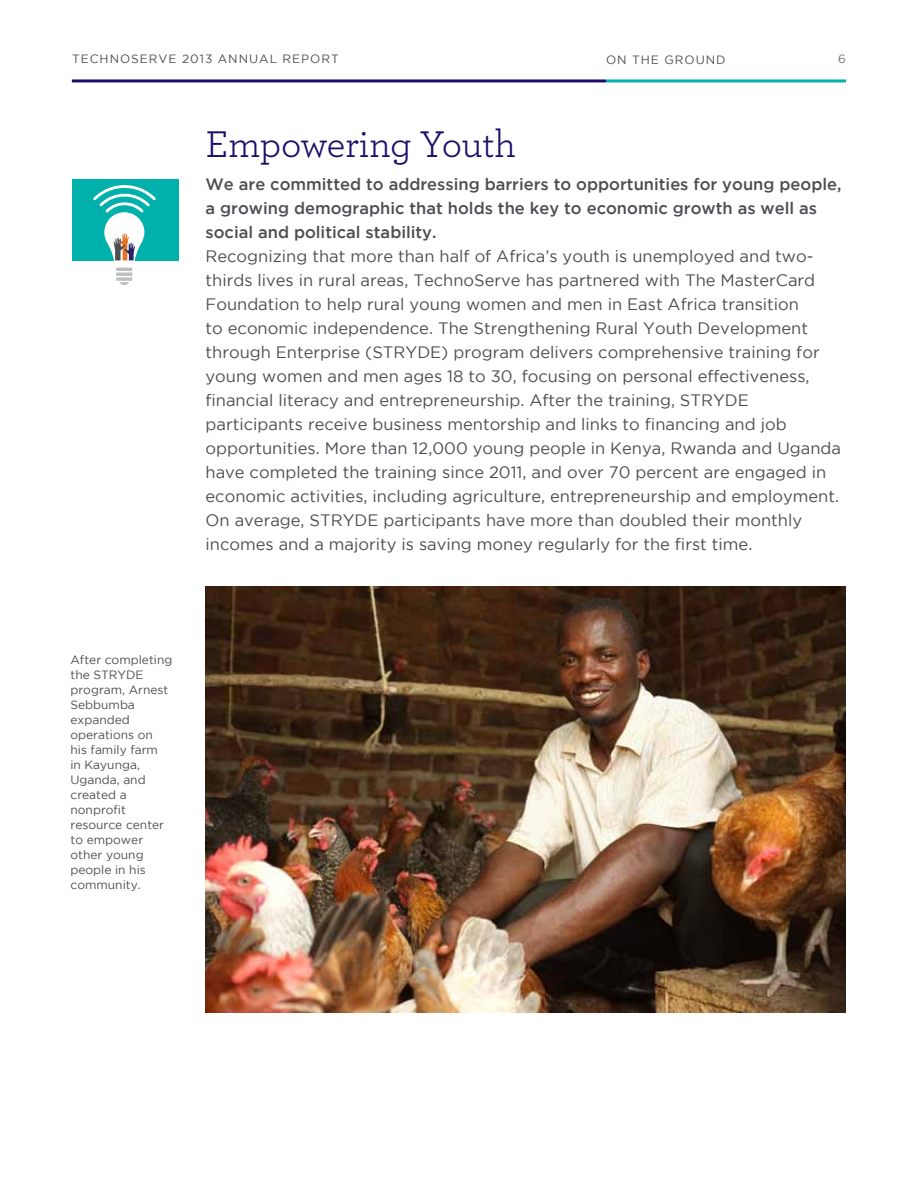
<style>
.page{position:relative;width:918px;height:1188px;background:#fff}
.page>*{position:absolute;margin:0;border:0;box-sizing:border-box;transform-origin:0 0}
.t1{font:39px "Archer";letter-spacing:-.01em;color:#1d0d69}
.t2{font:16.5px/24px "Gotham";color:#4d4e53}
.t3{font:500 16.5px/24px "Gotham";color:#4d4e53}
.t4{font:12px/15px "Gotham";color:#4d4e53}
.t5{font:12px "Gotham";letter-spacing:.08em;color:#4d4e53}
.t6{font:12px "Gotham";color:#717073}
</style>
<div class="page">
<div style="left:72px;top:179px;width:106px;height:81px;background:#00b1ab"></div>
<hr style="left:116px;top:268px;width:16px;height:3px;background:#bbbdbf">
<hr style="left:116px;top:273px;width:16px;height:3px;background:#bbbdbf">
<svg style="left:116px;top:277px;width:16px;height:4px"></svg>
<svg style="left:120px;top:282px;width:9px;height:3px"></svg>
<svg style="left:91px;top:185px;width:67px;height:76px"></svg>
<img style="left:205px;top:586px;width:641px;height:426px">
<hr style="left:606px;top:79px;width:240px;height:3px;background:#00b1ac">
<hr style="left:72px;top:79px;width:534px;height:3px;background:#1d0d69">
<p class="t5" style="left:72px;top:52px;width:268px">TECHNOSERVE 2013 ANNUAL REPORT</p>
<p class="t5" style="left:606px;top:53px;width:121px">ON THE GROUND</p>
<p class="t6" style="left:838px;top:52px;width:9px">6</p>
<h1 class="t1" style="left:206px;top:117px;width:312px">Empowering Youth</h1>
<p class="t3" style="left:206px;top:172px;width:637px">We are committed to addressing barriers to opportunities for young people, a growing demographic that holds the key to economic growth as well as social and political stability.</p>
<p class="t2" style="left:206px;top:244px;width:637px">Recognizing that more than half of Africa’s youth is unemployed and two&shy;thirds lives in rural areas, TechnoServe has partnered with The MasterCard Foundation to help rural young women and men in East Africa transition<br>to economic independence. The Strengthening Rural Youth Development through Enterprise (STRYDE) program delivers comprehensive training for young women and men ages 18 to 30, focusing on personal effectiveness, financial literacy and entrepreneurship. After the training, STRYDE participants receive business mentorship and links to financing and job opportunities. More than 12,000 young people in Kenya, Rwanda and Uganda have completed the training since 2011, and over 70 percent are engaged in economic activities, including agriculture, entrepreneurship and employment.<br>On average, STRYDE participants have more than doubled their monthly incomes and a majority is saving money regularly for the first time.</p>
<p class="t4" style="left:70px;top:652px;width:103px">After completing the STRYDE program, Arnest<br>Sebbumba expanded operations on his family farm<br>in Kayunga,<br>Uganda, and created a nonprofit resource center to empower other young people in his community.</p>
</div>
